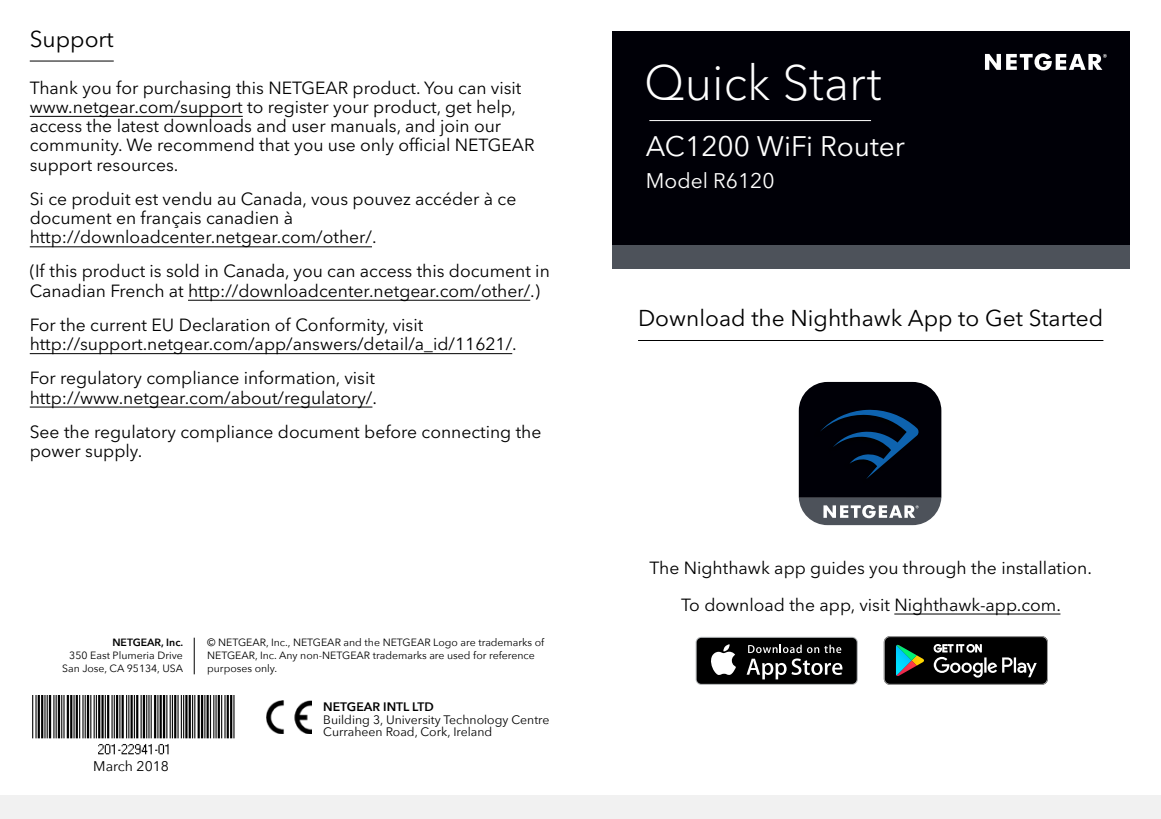
<style>
.page{position:relative;width:1161px;height:819px;background:#fff}
.page>*{position:absolute;margin:0;border:0;box-sizing:border-box;transform-origin:0 0}
.t1{font:300 49px "Avenir Next LT Pro";color:#fff}
.td_document_subtitle{font:28px "Avenir Next LT Pro";color:#fff}
.h1_head{font:22.75px "Avenir Next LT Pro";color:#000}
.model_number{font:21px "Avenir Next LT Pro";color:#fff}
.p0_body{font:17.5px/19.2px "Avenir Next LT Pro";color:#000}
.t2{font:14px "Avenir Next";color:#000}
.t3{font:12.25px/12.2px "Avenir Next";color:#000}
.t4{font:600 12.25px "Avenir Next";color:#000}
.legalese{font:10.5px/12.6px "Avenir Next";color:#000}
.Legalese_Small{font:10.5px/12.6px "Avenir Next";color:#000;text-align:right}
.s1{font-weight:600}
</style>
<div class="page">
<div style="left:565px;top:795px;width:596px;height:24px;background:#f1f1f1"></div>
<div style="left:612px;top:32px;width:517px;height:236px;background:#000007"></div>
<hr style="left:649px;top:120px;width:222px;height:1px;background:#fff">
<div style="left:612px;top:245px;width:517px;height:24px;background:#4d525a"></div>
<svg style="left:985px;top:53px;width:122px;height:17px"></svg>
<div style="left:0;top:795px;width:596px;height:24px;background:#f1f1f1"></div>
<hr style="left:30px;top:61px;width:84px;height:1px;background:#000">
<hr style="left:30px;top:116px;width:213px;height:1px;background:#000">
<hr style="left:30px;top:246px;width:342px;height:1px;background:#000">
<hr style="left:188px;top:300px;width:342px;height:1px;background:#000">
<hr style="left:30px;top:353px;width:482px;height:1px;background:#000">
<hr style="left:30px;top:406px;width:342px;height:1px;background:#000">
<img style="left:266px;top:700px;width:45px;height:33px">
<img style="left:32px;top:696px;width:203px;height:59px">
<hr style="left:194px;top:637px;width:1px;height:37px;background:#000">
<hr style="left:638px;top:340px;width:465px;height:1px;background:#000">
<svg style="left:799px;top:382px;width:142px;height:143px;background:#1c232e"></svg>
<svg style="left:883px;top:641px;width:162px;height:44px"></svg>
<svg style="left:884px;top:636px;width:164px;height:48px;background:#262c2b"></svg>
<svg style="left:696px;top:636px;width:162px;height:49px"></svg>
<div style="left:697px;top:638px;width:160px;height:45px;background:#000;border-radius:5px"></div>
<svg style="left:711px;top:644px;width:25px;height:31px"></svg>
<svg style="left:746px;top:644px;width:96px;height:35px"></svg>
<hr style="left:894px;top:613px;width:166px;height:1px;background:#000">
<p class="h1_head" style="left:30px;top:26px;width:85px">Support</p>
<p class="p0_body" style="left:30px;top:78px;width:506px">Thank you for purchasing this NETGEAR product. You can visit www.netgear.com/support to register your product, get help, access the latest downloads and user manuals, and join our community. We recommend that you use only official NETGEAR support resources.</p>
<p class="p0_body" style="left:30px;top:189px;width:488px">Si ce produit est vendu au Canada, vous pouvez accéder à ce document en français canadien à http://downloadcenter.netgear.com/other/.</p>
<p class="p0_body" style="left:30px;top:262px;width:521px">(If this product is sold in Canada, you can access this document in<br>Canadian French at http://downloadcenter.netgear.com/other/.)</p>
<p class="p0_body" style="left:30px;top:315px;width:488px">For the current EU Declaration of Conformity, visit http://support.netgear.com/app/answers/detail/a_id/11621/.</p>
<p class="p0_body" style="left:30px;top:368px;width:349px">For regulatory compliance information, visit http://www.netgear.com/about/regulatory/.</p>
<p class="p0_body" style="left:30px;top:422px;width:513px">See the regulatory compliance document before connecting the power supply.</p>
<p class="Legalese_Small" style="left:62px;top:636px;width:122px"><span class="s1">NETGEAR, Inc.<br></span>350 East Plumeria Drive<br>San Jose, CA 95134, USA</p>
<p class="legalese" style="left:207px;top:636px;width:339px">© NETGEAR, Inc., NETGEAR and the NETGEAR Logo are trademarks of<br>NETGEAR, Inc. Any non‑NETGEAR trademarks are used for reference purposes only.</p>
<p class="t2" style="left:93px;top:754px;width:77px">March 2018</p>
<p class="t4" style="left:323px;top:696px;width:112px">NETGEAR INTL LTD</p>
<p class="t3" style="left:323px;top:712px;width:228px">Building 3, University Technology Centre<br>Curraheen Road, Cork, Ireland</p>
<h1 class="t1" style="left:644px;top:54px;width:239px">Quick Start</h1>
<p class="td_document_subtitle" style="left:646px;top:130px;width:261px">AC1200 WiFi Router</p>
<p class="model_number" style="left:646px;top:168px;width:130px">Model R6120</p>
<p class="h1_head" style="left:638px;top:305px;width:467px">Download the Nighthawk App to Get Started</p>
<p class="p0_body" style="left:649px;top:558px;width:444px">The Nighthawk app guides you through the installation.</p>
<p class="p0_body" style="left:681px;top:594px;width:381px">To download the app, visit Nighthawk-app.com.</p>
</div>
